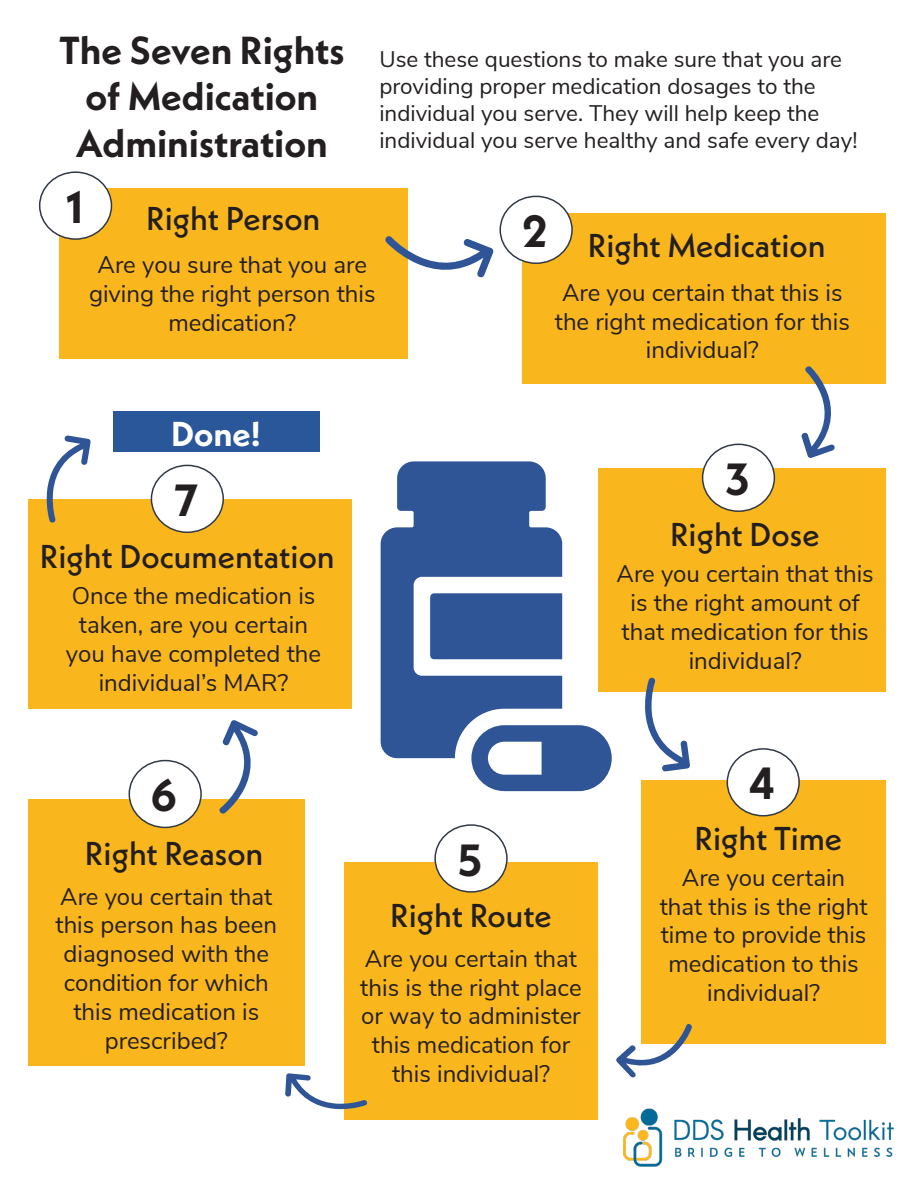
<style>
.page{position:relative;width:918px;height:1188px;background:#fff}
.page>*{position:absolute;margin:0;border:0;box-sizing:border-box;transform-origin:0 0}
.t1{font:700 45px "Neue Kabel";color:#231f20}
.t2{font:700 39px/46.8px "Neue Kabel";color:#231f20;text-align:center}
.t3{font:700 34.5px "Neue Kabel";color:#fff}
.t4{font:500 33px "Neue Kabel";color:#231f20}
.t5{font:24px/28.8px "Nunito Sans";color:#231f20;text-align:center}
.t6{font:22.5px/27px "Nunito Sans";color:#231f20}
</style>
<div class="page">
<div style="left:113px;top:411px;width:207px;height:41px;background:#29579a"></div>
<div style="left:59px;top:189px;width:348px;height:170px;background:#fab71d"></div>
<div style="left:40px;top:172px;width:71px;height:67px;background:#fff;border-radius:50%"></div>
<div style="left:39px;top:171px;width:73px;height:69px;border:2px solid #313944;border-radius:50%"></div>
<div style="left:523px;top:213px;width:363px;height:171px;background:#fab71d"></div>
<div style="left:500px;top:196px;width:72px;height:67px;background:#fff;border-radius:50%"></div>
<div style="left:499px;top:196px;width:74px;height:68px;border:2px solid #313944;border-radius:50%"></div>
<svg style="left:381px;top:461px;width:181px;height:297px;fill:#2f5597"></svg>
<div style="left:430px;top:593px;width:132px;height:66px;background:#2f5597"></div>
<svg style="left:471px;top:725px;width:141px;height:66px"></svg>
<div style="left:641px;top:780px;width:245px;height:264px;background:#fab71d"></div>
<div style="left:727px;top:749px;width:72px;height:67px;background:#fff;border-radius:50%"></div>
<div style="left:727px;top:748px;width:73px;height:69px;border:2px solid #313944;border-radius:50%"></div>
<div style="left:345px;top:863px;width:253px;height:257px;background:#fab71d"></div>
<div style="left:435px;top:825px;width:72px;height:67px;background:#fff;border-radius:50%"></div>
<div style="left:434px;top:824px;width:74px;height:69px;border:2px solid #313944;border-radius:50%"></div>
<div style="left:28px;top:499px;width:324px;height:209px;background:#fab71d"></div>
<div style="left:151px;top:465px;width:72px;height:67px;background:#fff;border-radius:50%"></div>
<div style="left:151px;top:465px;width:73px;height:68px;border:2px solid #313944;border-radius:50%"></div>
<svg style="left:46px;top:435px;width:45px;height:88px"></svg>
<svg style="left:385px;top:211px;width:109px;height:77px"></svg>
<div style="left:598px;top:468px;width:288px;height:224px;background:#fab71d"></div>
<div style="left:703px;top:444px;width:71px;height:67px;background:#fff;border-radius:50%"></div>
<div style="left:702px;top:444px;width:73px;height:68px;border:2px solid #313944;border-radius:50%"></div>
<svg style="left:801px;top:366px;width:34px;height:92px"></svg>
<svg style="left:645px;top:677px;width:45px;height:95px"></svg>
<div style="left:28px;top:800px;width:277px;height:266px;background:#fab71d"></div>
<div style="left:129px;top:761px;width:72px;height:66px;background:#fff;border-radius:50%"></div>
<div style="left:129px;top:760px;width:73px;height:68px;border:2px solid #313944;border-radius:50%"></div>
<svg style="left:616px;top:1024px;width:76px;height:54px"></svg>
<svg style="left:285px;top:1073px;width:83px;height:40px"></svg>
<svg style="left:197px;top:720px;width:71px;height:94px"></svg>
<img style="left:623px;top:1108px;width:271px;height:59px">
<h1 class="t2" style="left:59px;top:26px;width:287px">The Seven Rights of Medication<br>Administration</h1>
<p class="t6" style="left:379px;top:44px;width:480px">Use these questions to make sure that you are providing proper medication dosages to the individual you serve. They will help keep the individual you serve healthy and safe every day!</p>
<p class="t1" style="left:66px;top:178px;width:19px">1</p>
<p class="t4" style="left:146px;top:197px;width:176px">Right Person</p>
<p class="t5" style="left:89px;top:249px;width:288px">Are you sure that you are giving the right person this medication?</p>
<p class="t3" style="left:171px;top:412px;width:91px">Done!</p>
<p class="t1" style="left:174px;top:472px;width:25px">7</p>
<p class="t4" style="left:40px;top:536px;width:296px">Right Documentation</p>
<p class="t5" style="left:66px;top:580px;width:257px">Once the medication is taken, are you certain you have completed the individual’s MAR?</p>
<p class="t1" style="left:151px;top:767px;width:28px">6</p>
<p class="t1" style="left:522px;top:203px;width:28px">2</p>
<p class="t4" style="left:588px;top:225px;width:239px">Right Medication</p>
<p class="t5" style="left:555px;top:277px;width:297px">Are you certain that this is the right medication for this individual?</p>
<p class="t1" style="left:725px;top:451px;width:26px">3</p>
<p class="t4" style="left:670px;top:514px;width:151px">Right Dose</p>
<p class="t5" style="left:617px;top:558px;width:259px">Are you certain that this is the right amount of that medication for this individual?</p>
<p class="t1" style="left:749px;top:755px;width:28px">4</p>
<p class="t4" style="left:85px;top:832px;width:180px">Right Reason</p>
<p class="t5" style="left:56px;top:880px;width:223px">Are you certain that this person has been diagnosed with the condition for which this medication is prescribed?</p>
<p class="t1" style="left:457px;top:831px;width:26px">5</p>
<p class="t4" style="left:390px;top:895px;width:163px">Right Route</p>
<p class="t5" style="left:360px;top:943px;width:223px">Are you certain that this is the right place or way to administer this medication for this individual?</p>
<p class="t4" style="left:694px;top:818px;width:149px">Right Time</p>
<p class="t5" style="left:660px;top:862px;width:209px">Are you certain that this is the right time to provide this medication to this individual?</p>
</div>
